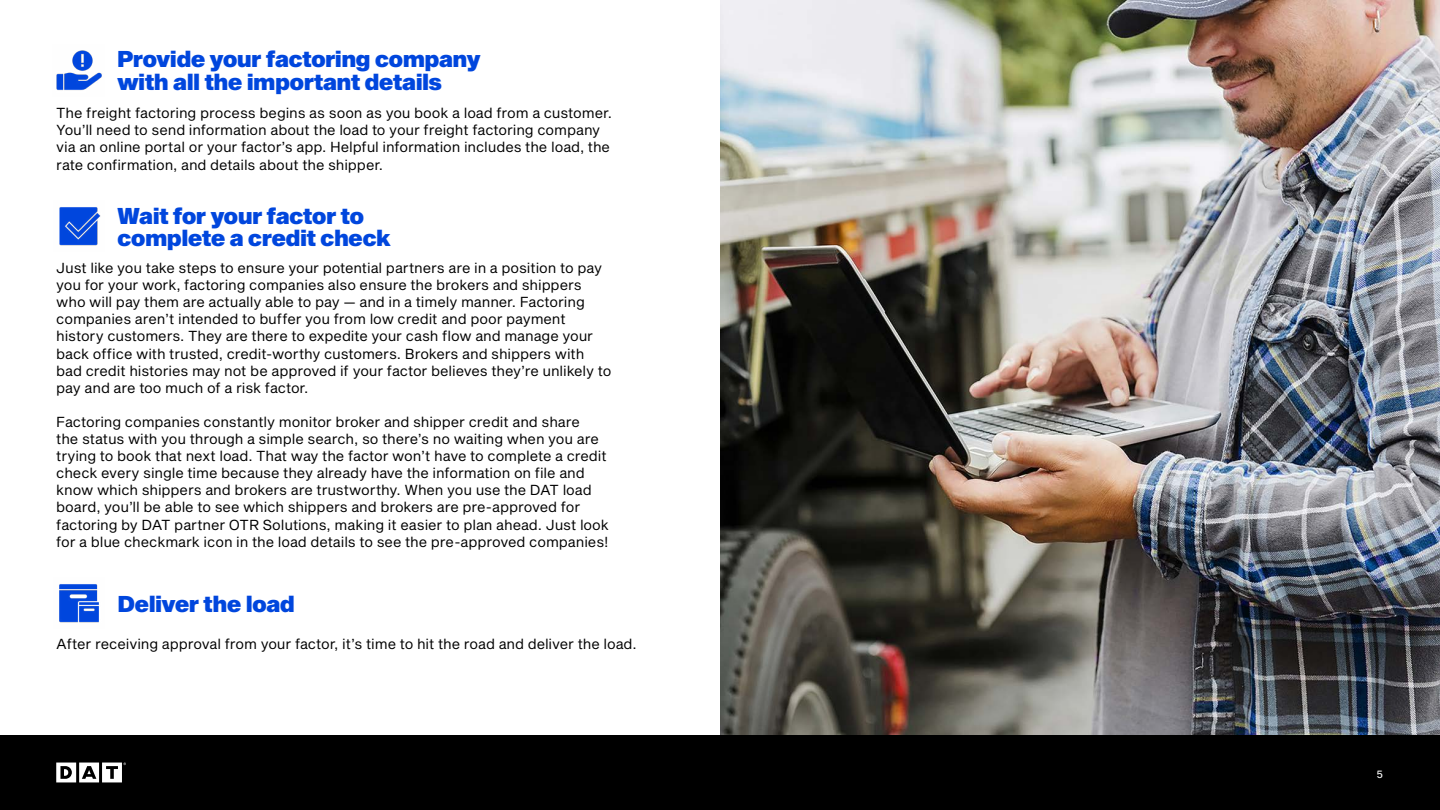
<style>
.page{position:relative;width:1440px;height:810px;background:#fff}
.page>*{position:absolute;margin:0;border:0;box-sizing:border-box;transform-origin:0 0}
.t1{font:22.5px/22.5px "Sequel Sans Black Head";color:#0046dd}
.t2{font:14.25px/17.1px "Sequel Sans Book Body";letter-spacing:-.01em;color:#000}
.t3{font:10.5px "Sequel Sans Roman Body";color:#fff}
</style>
<div class="page">
<div style="left:0;top:735px;width:1440px;height:75px;background:#000"></div>
<svg style="left:56px;top:763px;width:70px;height:19px"></svg>
<img style="left:720px;top:0;width:720px;height:735px">
<img style="left:56px;top:50px;width:46px;height:41px">
<img style="left:59px;top:207px;width:42px;height:39px">
<img style="left:59px;top:584px;width:40px;height:39px">
<h1 class="t1" style="left:117px;top:49px;width:365px">Provide your factoring company with all the important details</h1>
<p class="t2" style="left:56px;top:105px;width:557px">The freight factoring process begins as soon as you book a load from a customer.<br>You’ll need to send information about the load to your freight factoring company via an online portal or your factor’s app. Helpful information includes the load, the rate confirmation, and details about the shipper.</p>
<h1 class="t1" style="left:117px;top:206px;width:275px">Wait for your factor to complete a credit check</h1>
<p class="t2" style="left:56px;top:260px;width:557px">Just like you take steps to ensure your potential partners are in a position to pay you for your work, factoring companies also ensure the brokers and shippers who will pay them are actually able to pay — and in a timely manner. Factoring companies aren’t intended to buffer you from low credit and poor payment history customers. They are there to expedite your cash flow and manage your back office with trusted, credit-worthy customers. Brokers and shippers with bad credit histories may not be approved if your factor believes they’re unlikely to pay and are too much of a risk factor.</p>
<p class="t2" style="left:56px;top:414px;width:554px">Factoring companies constantly monitor broker and shipper credit and share<br>the status with you through a simple search, so there’s no waiting when you are trying to book that next load. That way the factor won’t have to complete a credit check every single time because they already have the information on file and know which shippers and brokers are trustworthy. When you use the DAT load board, you’ll be able to see which shippers and brokers are pre-approved for factoring by DAT partner OTR Solutions, making it easier to plan ahead. Just look for a blue checkmark icon in the load details to see the pre-approved companies!</p>
<h1 class="t1" style="left:118px;top:594px;width:178px">Deliver the load</h1>
<p class="t2" style="left:56px;top:636px;width:582px">After receiving approval from your factor, it’s time to hit the road and deliver the load.</p>
<p class="t3" style="left:1377px;top:766px;width:8px">5</p>
</div>
